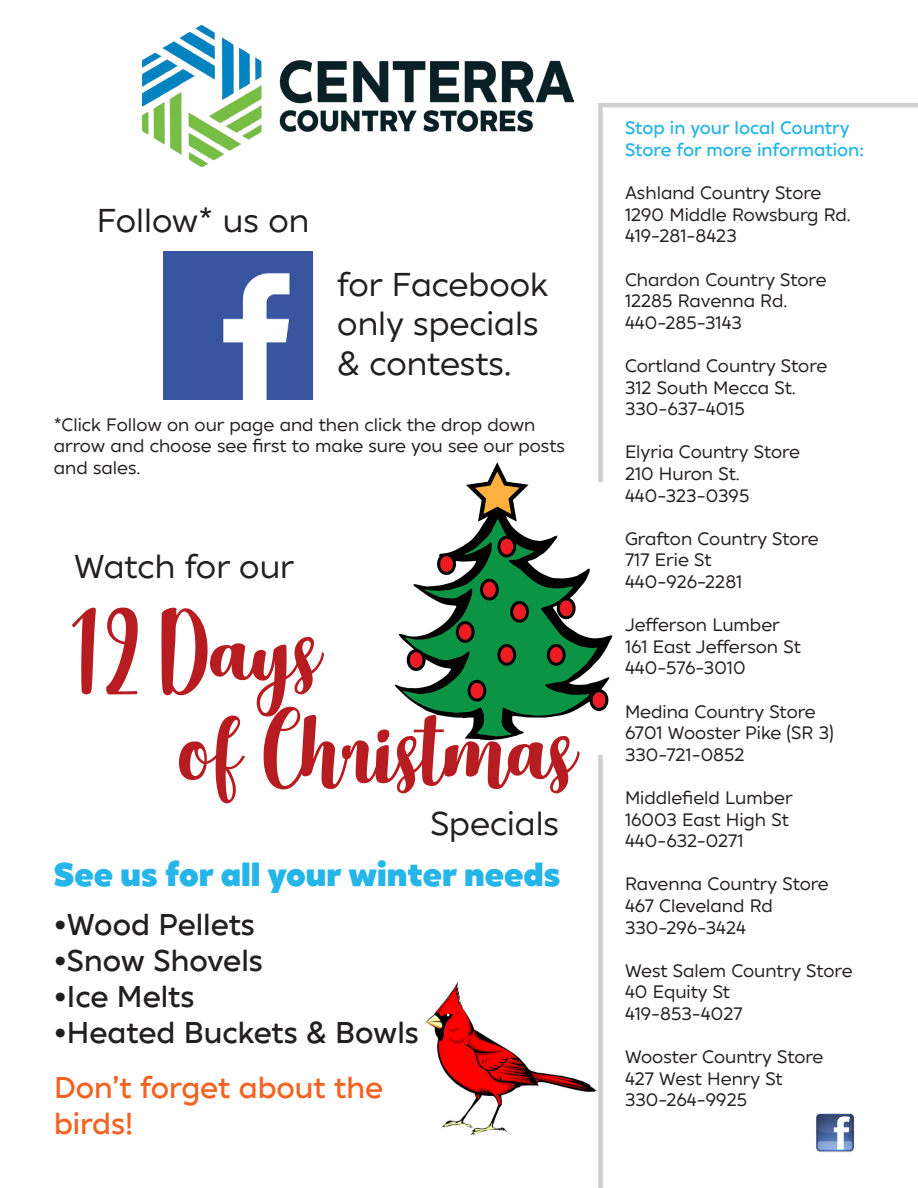
<style>
.page{position:relative;width:918px;height:1188px;background:#fff}
.page>*{position:absolute;margin:0;border:0;box-sizing:border-box;transform-origin:0 0}
.t1{font:82.5px "Delicious Adventures";color:#b61c20}
.t2{font:33px/39.6px "XXII Geom";color:#231f20}
.t3{font:900 33px "XXII Geom";color:#26b5e8}
.t4{font:500 30px "XXII Geom";color:#231f20}
.t5{font:500 30px/36px "XXII Geom";color:#f26221}
.t6{font:18px/21.6px "XXII Geom";color:#231f20}
.t7{font:500 18px/21.6px "XXII Geom";color:#26b5e8}
</style>
<div class="page">
<svg style="left:598px;top:103px;width:320px;height:1085px"></svg>
<img style="left:143px;top:26px;width:430px;height:140px">
<img style="left:816px;top:1114px;width:39px;height:38px">
<img style="left:426px;top:982px;width:171px;height:153px">
<img style="left:395px;top:462px;width:228px;height:292px">
<img style="left:164px;top:251px;width:148px;height:149px">
<p class="t2" style="left:97px;top:200px;width:214px">Follow* us on</p>
<p class="t2" style="left:337px;top:264px;width:212px">for Facebook only specials &amp; contests.</p>
<p class="t6" style="left:54px;top:413px;width:513px">*Click Follow on our page and then click the drop down arrow and choose see first to make sure you see our posts and sales.</p>
<p class="t2" style="left:74px;top:546px;width:222px">Watch for our</p>
<p class="t1" style="left:72px;top:593px;width:250px">12 Days</p>
<p class="t1" style="left:180px;top:692px;width:398px">of Christmas</p>
<p class="t2" style="left:430px;top:804px;width:130px">Specials</p>
<p class="t3" style="left:54px;top:851px;width:508px">See us for all your winter needs</p>
<p class="t4" style="left:54px;top:904px;width:203px">•Wood Pellets</p>
<p class="t4" style="left:54px;top:940px;width:211px">•Snow Shovels</p>
<p class="t4" style="left:54px;top:976px;width:142px">•Ice Melts</p>
<p class="t4" style="left:54px;top:1012px;width:367px">•Heated Buckets &amp; Bowls</p>
<p class="t5" style="left:54px;top:1070px;width:331px">Don’t forget about the birds!</p>
<p class="t7" style="left:625px;top:117px;width:241px">Stop in your local Country<br>Store for more information:</p>
<p class="t6" style="left:625px;top:182px;width:198px">Ashland Country Store</p>
<p class="t6" style="left:625px;top:204px;width:227px">1290 Middle Rowsburg Rd.</p>
<p class="t6" style="left:625px;top:225px;width:113px">419-281-8423</p>
<p class="t6" style="left:625px;top:268px;width:203px">Chardon Country Store</p>
<p class="t6" style="left:625px;top:290px;width:164px">12285 Ravenna Rd.</p>
<p class="t6" style="left:625px;top:312px;width:118px">440-285-3143</p>
<p class="t6" style="left:625px;top:355px;width:204px">Cortland Country Store</p>
<p class="t6" style="left:625px;top:376px;width:172px">312 South Mecca St.</p>
<p class="t6" style="left:625px;top:398px;width:121px">330-637-4015</p>
<p class="t6" style="left:625px;top:441px;width:177px">Elyria Country Store</p>
<p class="t6" style="left:625px;top:463px;width:116px">210 Huron St.</p>
<p class="t6" style="left:625px;top:484px;width:126px">440-323-0395</p>
<p class="t6" style="left:625px;top:528px;width:195px">Grafton Country Store</p>
<p class="t6" style="left:625px;top:549px;width:88px">717 Erie St</p>
<p class="t6" style="left:625px;top:571px;width:119px">440-926-2281</p>
<p class="t6" style="left:625px;top:614px;width:156px">Jefferson Lumber</p>
<p class="t6" style="left:625px;top:636px;width:177px">161 East Jefferson St</p>
<p class="t6" style="left:625px;top:657px;width:122px">440-576-3010</p>
<p class="t6" style="left:625px;top:700px;width:192px">Medina Country Store</p>
<p class="t6" style="left:625px;top:722px;width:210px">6701 Wooster Pike (SR 3)</p>
<p class="t6" style="left:625px;top:744px;width:121px">330-721-0852</p>
<p class="t6" style="left:625px;top:787px;width:169px">Middlefield Lumber</p>
<p class="t6" style="left:625px;top:808px;width:165px">16003 East High St</p>
<p class="t6" style="left:625px;top:830px;width:120px">440-632-0271</p>
<p class="t6" style="left:625px;top:873px;width:205px">Ravenna Country Store</p>
<p class="t6" style="left:625px;top:895px;width:149px">467 Cleveland Rd</p>
<p class="t6" style="left:625px;top:916px;width:122px">330-296-3424</p>
<p class="t6" style="left:625px;top:960px;width:229px">West Salem Country Store</p>
<p class="t6" style="left:625px;top:981px;width:107px">40 Equity St</p>
<p class="t6" style="left:625px;top:1003px;width:119px">419-853-4027</p>
<p class="t6" style="left:625px;top:1046px;width:200px">Wooster Country Store</p>
<p class="t6" style="left:625px;top:1068px;width:159px">427 West Henry St</p>
<p class="t6" style="left:625px;top:1089px;width:123px">330-264-9925</p>
</div>
